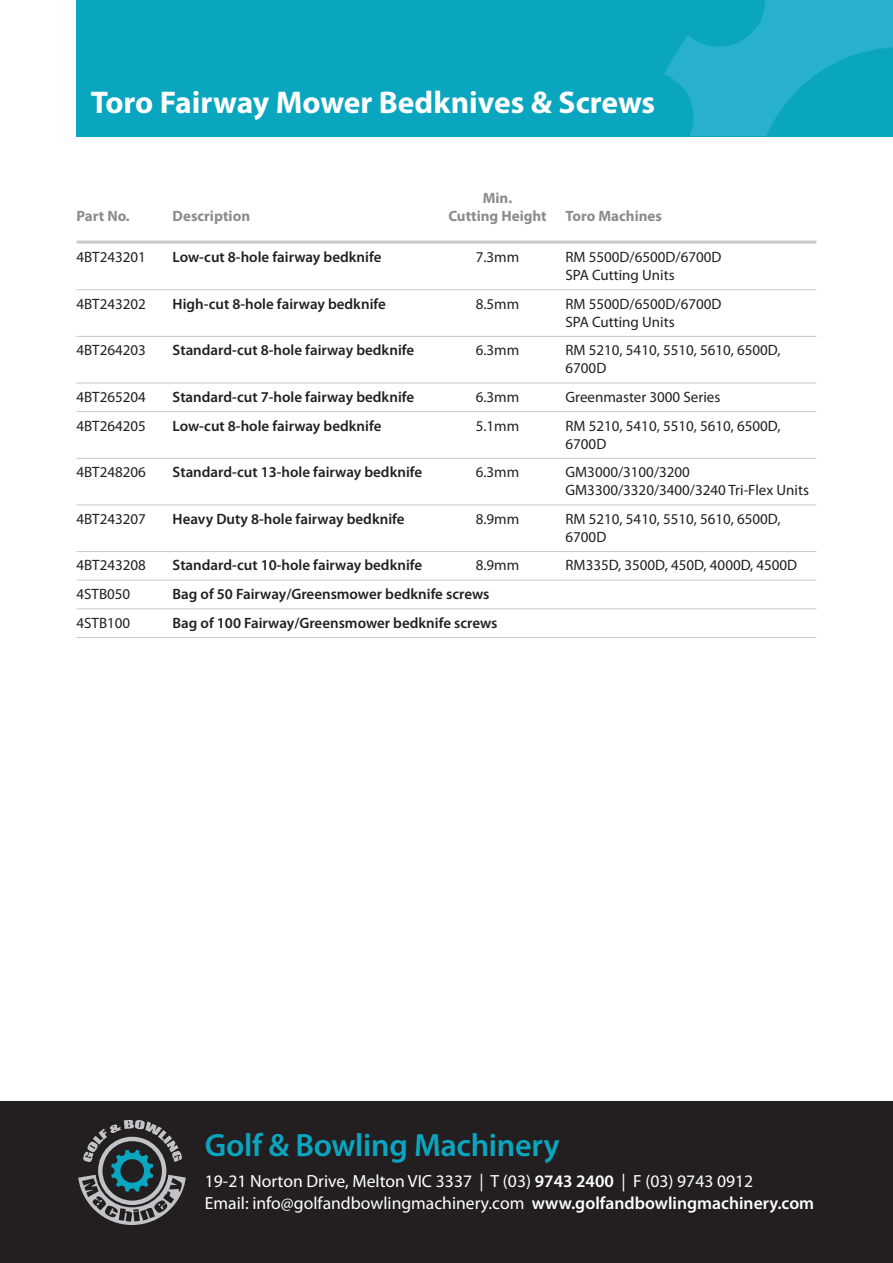
<style>
.page{position:relative;width:893px;height:1263px;background:#fff}
.page>*{position:absolute;margin:0;border:0;box-sizing:border-box;transform-origin:0 0}
.t1{font:600 32.25px "Myriad Pro";letter-spacing:-.01em;color:#0aa6c0}
.t2{font:700 31.5px "Myriad Pro";color:#fff}
.t3{font:17.55px/22px "Myriad Pro";color:#fff}
.t4{font:15px/18px "Myriad Pro";color:#231f20}
.t5{font:600 15px "Myriad Pro";color:#231f20}
.t6{font:700 15px "Myriad Pro";color:#8a8c8f}
.s1{font-weight:600}
</style>
<div class="page">
<hr style="left:77px;top:241px;width:739px;height:3px;background:#c7c8ca">
<hr style="left:77px;top:289px;width:739px;height:1px;background:#c7c8ca">
<hr style="left:77px;top:336px;width:739px;height:1px;background:#c7c8ca">
<hr style="left:77px;top:383px;width:739px;height:1px;background:#c7c8ca">
<hr style="left:77px;top:411px;width:739px;height:1px;background:#c7c8ca">
<hr style="left:77px;top:458px;width:739px;height:1px;background:#c7c8ca">
<hr style="left:77px;top:504px;width:739px;height:1px;background:#c7c8ca">
<hr style="left:77px;top:551px;width:739px;height:1px;background:#c7c8ca">
<hr style="left:77px;top:580px;width:739px;height:1px;background:#c7c8ca">
<hr style="left:77px;top:608px;width:739px;height:1px;background:#c7c8ca">
<hr style="left:77px;top:637px;width:739px;height:1px;background:#c7c8ca">
<div style="left:0;top:1101px;width:893px;height:162px;background:#231f20"></div>
<svg style="left:78px;top:1120px;width:108px;height:105px"></svg>
<div style="left:77px;top:0;width:816px;height:136px;background:#0aa6c0"></div>
<svg style="left:665px;top:0;width:228px;height:136px"></svg>
<h2 class="t2" style="left:91px;top:91px;width:566px">Toro Fairway Mower Bedknives &amp; Screws</h2>
<p class="t6" style="left:483px;top:192px;width:31px">Min.</p>
<p class="t6" style="left:77px;top:210px;width:55px">Part No.</p>
<p class="t6" style="left:173px;top:210px;width:79px">Description</p>
<p class="t6" style="left:448px;top:210px;width:100px">Cutting Height</p>
<p class="t6" style="left:566px;top:210px;width:98px">Toro Machines</p>
<p class="t4" style="left:77px;top:249px;width:71px">4BT243201</p>
<p class="t5" style="left:173px;top:251px;width:210px">Low-cut 8-hole fairway bedknife</p>
<p class="t4" style="left:476px;top:249px;width:45px">7.3mm</p>
<p class="t4" style="left:566px;top:249px;width:157px">RM 5500D/6500D/6700D<br>SPA Cutting Units</p>
<p class="t4" style="left:77px;top:296px;width:71px">4BT243202</p>
<p class="t5" style="left:173px;top:298px;width:215px">High-cut 8-hole fairway bedknife</p>
<p class="t4" style="left:476px;top:296px;width:45px">8.5mm</p>
<p class="t4" style="left:566px;top:296px;width:157px">RM 5500D/6500D/6700D<br>SPA Cutting Units</p>
<p class="t4" style="left:77px;top:342px;width:71px">4BT264203</p>
<p class="t5" style="left:173px;top:345px;width:243px">Standard-cut 8-hole fairway bedknife</p>
<p class="t4" style="left:476px;top:342px;width:45px">6.3mm</p>
<p class="t4" style="left:566px;top:342px;width:216px">RM 5210, 5410, 5510, 5610, 6500D,<br>6700D</p>
<p class="t4" style="left:77px;top:389px;width:71px">4BT265204</p>
<p class="t5" style="left:173px;top:391px;width:243px">Standard-cut 7-hole fairway bedknife</p>
<p class="t4" style="left:476px;top:389px;width:45px">6.3mm</p>
<p class="t4" style="left:566px;top:389px;width:156px">Greenmaster 3000 Series</p>
<p class="t4" style="left:77px;top:418px;width:71px">4BT264205</p>
<p class="t5" style="left:173px;top:420px;width:210px">Low-cut 8-hole fairway bedknife</p>
<p class="t4" style="left:476px;top:418px;width:45px">5.1mm</p>
<p class="t4" style="left:566px;top:418px;width:216px">RM 5210, 5410, 5510, 5610, 6500D,<br>6700D</p>
<p class="t4" style="left:77px;top:464px;width:71px">4BT248206</p>
<p class="t5" style="left:173px;top:466px;width:251px">Standard-cut 13-hole fairway bedknife</p>
<p class="t4" style="left:476px;top:464px;width:45px">6.3mm</p>
<p class="t4" style="left:566px;top:464px;width:245px">GM3000/3100/3200<br>GM3300/3320/3400/3240 Tri-Flex Units</p>
<p class="t4" style="left:77px;top:511px;width:71px">4BT243207</p>
<p class="t5" style="left:173px;top:513px;width:233px">Heavy Duty 8-hole fairway bedknife</p>
<p class="t4" style="left:476px;top:511px;width:45px">8.9mm</p>
<p class="t4" style="left:566px;top:511px;width:216px">RM 5210, 5410, 5510, 5610, 6500D,<br>6700D</p>
<p class="t4" style="left:77px;top:558px;width:71px">4BT243208</p>
<p class="t5" style="left:173px;top:560px;width:251px">Standard-cut 10-hole fairway bedknife</p>
<p class="t4" style="left:476px;top:558px;width:45px">8.9mm</p>
<p class="t4" style="left:566px;top:558px;width:233px">RM335D, 3500D, 450D, 4000D, 4500D</p>
<p class="t4" style="left:77px;top:586px;width:55px">4STB050</p>
<p class="t5" style="left:173px;top:588px;width:318px">Bag of 50 Fairway/Greensmower bedknife screws</p>
<p class="t4" style="left:77px;top:615px;width:55px">4STB100</p>
<p class="t5" style="left:173px;top:617px;width:326px">Bag of 100 Fairway/Greensmower bedknife screws</p>
<h1 class="t1" style="left:205px;top:1133px;width:356px">Golf &amp; Bowling Machinery</h1>
<p class="t3" style="left:205px;top:1171px;width:611px">19-21 Norton Drive, Melton VIC 3337 | T (03) <span class="s1">9743 2400</span> | F (03) 9743 0912<br>Email: info@golfandbowlingmachinery.com <span class="s1">www.golfandbowlingmachinery.com</span></p>
</div>
